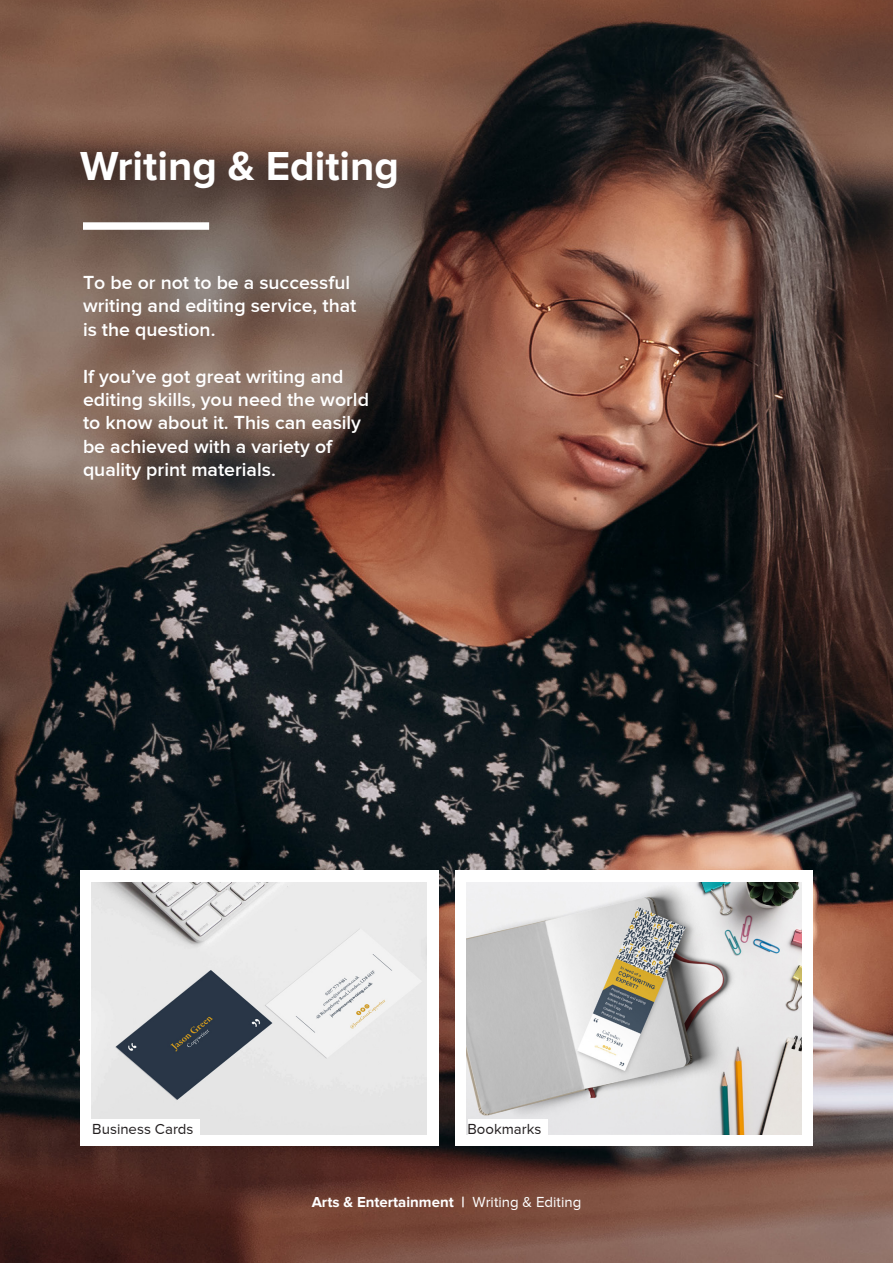
<style>
.page{position:relative;width:893px;height:1263px;background:#fff}
.page>*{position:absolute;margin:0;border:0;box-sizing:border-box;transform-origin:0 0}
.t1{font:700 42px "Proxima Nova";color:#fff}
.t2{font:600 19.5px/23.4px "Proxima Nova";color:#fff}
.t3{font:700 15px "Proxima Nova";color:#fff}
.t4{font:15px "Proxima Nova";color:#231f20}
.s1{font-weight:400}
</style>
<div class="page">
<img style="left:0;top:0;width:893px;height:1263px">
<div style="left:83px;top:222px;width:126px;height:8px;background:#fff"></div>
<div style="left:80px;top:870px;width:359px;height:276px;background:#fff"></div>
<div style="left:455px;top:870px;width:358px;height:276px;background:#fff"></div>
<img style="left:92px;top:882px;width:335px;height:252px">
<img style="left:467px;top:882px;width:334px;height:252px">
<div style="left:468px;top:1119px;width:80px;height:18px;background:#fff"></div>
<div style="left:90px;top:1119px;width:110px;height:18px;background:#fff"></div>
<h1 class="t1" style="left:80px;top:142px;width:320px">Writing &amp; Editing</h1>
<p class="t2" style="left:83px;top:270px;width:275px">To be or not to be a successful writing and editing service, that is the question.</p>
<p class="t2" style="left:83px;top:364px;width:287px">If you’ve got great writing and editing skills, you need the world to know about it. This can easily be achieved with a variety of quality print materials.</p>
<p class="t4" style="left:92px;top:1121px;width:103px">Business Cards</p>
<p class="t4" style="left:467px;top:1121px;width:75px">Bookmarks</p>
<p class="t3" style="left:312px;top:1193px;width:271px">Arts &amp; Entertainment | <span class="s1">Writing &amp; Editing</span></p>
</div>
